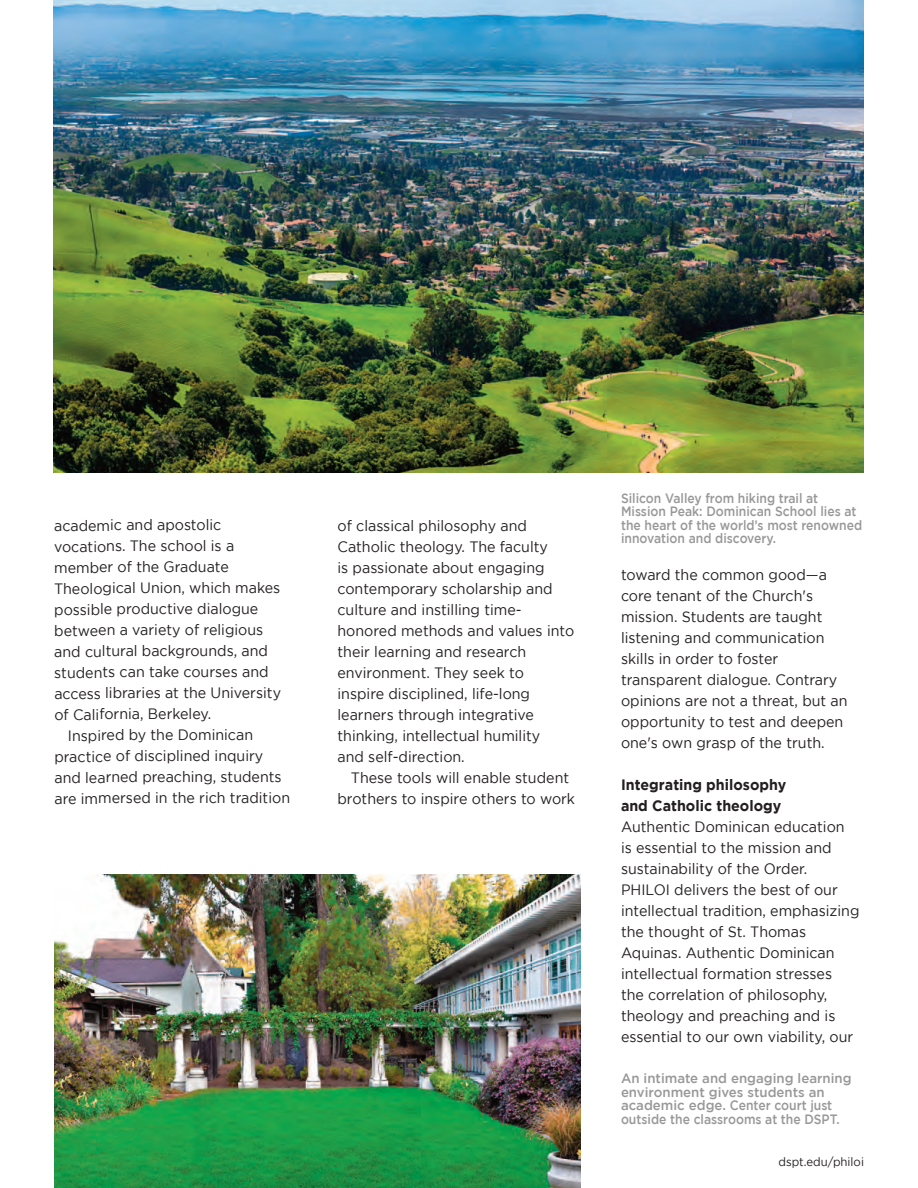
<style>
.page{position:relative;width:918px;height:1188px;background:#fff}
.page>*{position:absolute;margin:0;border:0;box-sizing:border-box;transform-origin:0 0}
.t1{font:15px/21px "Gotham";color:#231f20;scale:.95 1}
.t2{font:700 15px "Gotham";color:#231f20;scale:.95 1}
.t3{font:500 13.5px/13.5px "Gotham";color:#999899;scale:.9 1}
.t4{font:500 13.5px/13.5px "Gotham";color:#999899}
.t5{font:12px "Gotham";color:#231f20;scale:.95 1}
</style>
<div class="page">
<img style="left:54px;top:0;width:810px;height:472px">
<img style="left:54px;top:875px;width:526px;height:313px">
<p class="t1" style="left:54px;top:516px;width:240px">academic and apostolic vocations. The school is a member of the Graduate<br>Theological Union, which makes possible productive dialogue between a variety of religious and cultural backgrounds, and students can take courses and access libraries at the University of California, Berkeley.</p>
<p class="t1" style="left:54px;top:726px;width:250px;text-indent:13px">Inspired by the Dominican practice of disciplined inquiry and learned preaching, students are immersed in the rich tradition</p>
<p class="t1" style="left:338px;top:516px;width:251px">of classical philosophy and<br>Catholic theology. The faculty<br>is passionate about engaging contemporary scholarship and culture and instilling time&shy;honored methods and values into their learning and research environment. They seek to inspire disciplined, life-long learners through integrative thinking, intellectual humility<br>and self-direction.</p>
<p class="t1" style="left:338px;top:768px;width:252px;text-align:center">These tools will enable student brothers to inspire others to work</p>
<p class="t3" style="left:621px;top:492px;width:270px">Silicon Valley from hiking trail at Mission Peak: Dominican School lies at the heart of the world’s most renowned innovation and discovery.</p>
<p class="t1" style="left:621px;top:565px;width:240px">toward the common good—a core tenant of the Church's mission. Students are taught listening and communication skills in order to foster transparent dialogue. Contrary opinions are not a threat, but an opportunity to test and deepen one's own grasp of the truth.</p>
<p class="t2" style="left:621px;top:779px;width:176px">Integrating philosophy</p>
<p class="t2" style="left:621px;top:800px;width:170px">and Catholic theology</p>
<p class="t1" style="left:621px;top:817px;width:253px">Authentic Dominican education<br>is essential to the mission and sustainability of the Order.<br>PHILOI delivers the best of our intellectual tradition, emphasizing the thought of St. Thomas<br>Aquinas. Authentic Dominican intellectual formation stresses<br>the correlation of philosophy, theology and preaching and is essential to our own viability, our</p>
<p class="t4" style="left:621px;top:1073px;width:232px">An intimate and engaging learning</p>
<p class="t4" style="left:621px;top:1086px;width:205px">environment gives students an</p>
<p class="t4" style="left:621px;top:1100px;width:220px">academic edge. Center court just outside the classrooms at the DSPT.</p>
<p class="t5" style="left:779px;top:1158px;width:91px">dspt.edu/philoi</p>
</div>
